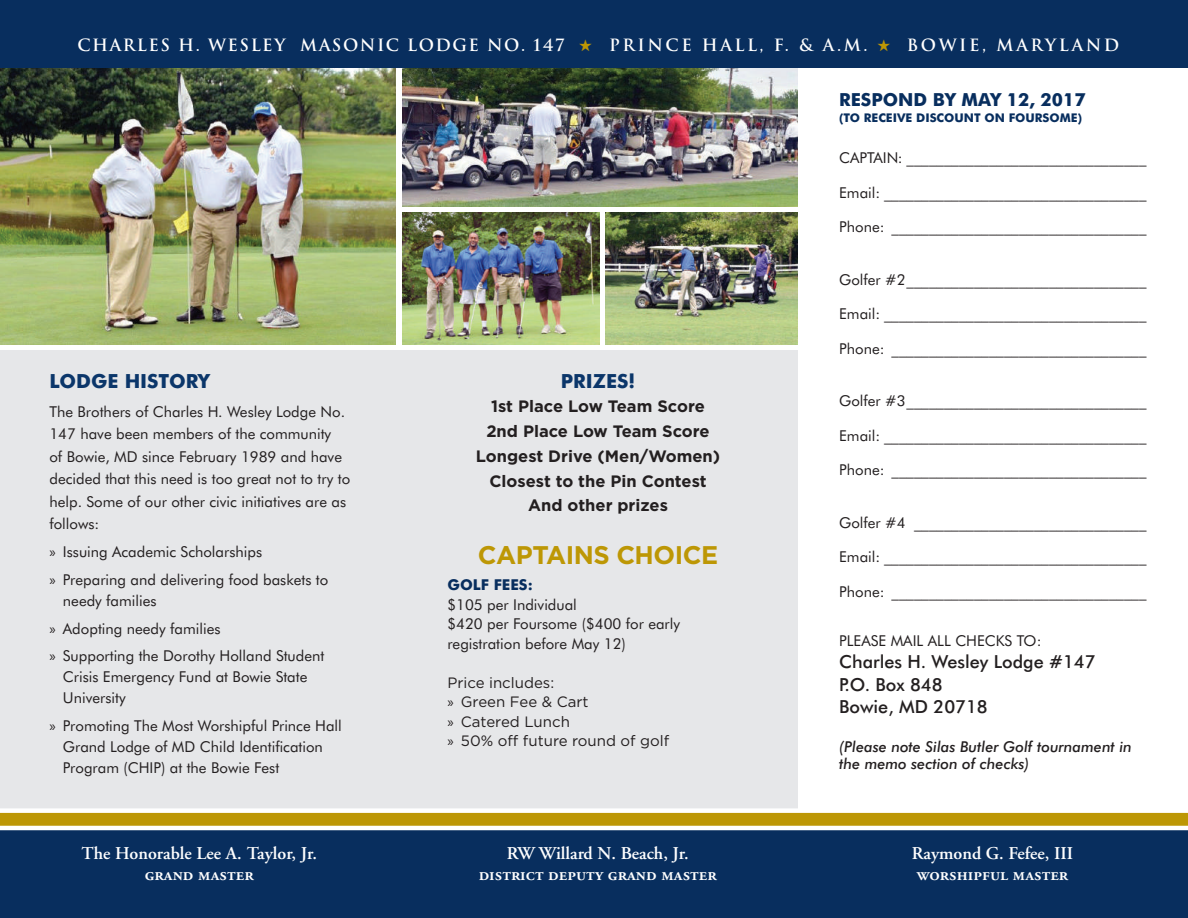
<style>
.page{position:relative;width:1188px;height:918px;background:#fff}
.page>*{position:absolute;margin:0;border:0;box-sizing:border-box;transform-origin:0 0}
.t1{font:700 25.5px "Gotham";letter-spacing:-.02em;color:#bd9705}
.t2{font:700 19.5px "Futura BT";color:#0b366a}
.t3{font:600 18px "Adobe Garamond";color:#fff}
.t4{font:18px "Adobe Garamond Semibold SC";color:#fff}
.t5{font:500 18px/22.5px "Futura BT";color:#231f20}
.t6{font:700 18px "Futura BT";color:#082e5e}
.t7{font:700 16.5px/24.8px "Gotham";color:#231f20;text-align:center}
.t8{font:700 16.5px "Trajan";letter-spacing:.095em;color:#fff}
.t9{font:15px/22.5px "Futura BT";color:#231f20}
.t10{font:15px/19.5px "Gotham";color:#231f20}
.t11{font:italic 500 15px/16.5px "Futura BT";color:#231f20}
.t12{font:700 15px "Futura BT";color:#082e5e}
.t13{font:700 12px "Futura BT";color:#082e5e}
.s1{color:#bd9705}
.s2{font-family:"Myriad Pro"}
</style>
<div class="page">
<div style="left:0;top:350px;width:797px;height:568px;background:#e6e7e9"></div>
<img style="left:0;top:68px;width:395px;height:276px">
<img style="left:402px;top:68px;width:395px;height:138px">
<img style="left:402px;top:213px;width:198px;height:131px">
<img style="left:605px;top:213px;width:192px;height:131px">
<div style="left:0;top:829px;width:1188px;height:89px;background:#082e5e"></div>
<div style="left:0;top:0;width:1188px;height:68px;background:#082e5e"></div>
<svg style="left:0;top:808px;width:1188px;height:22px;background:#d8c16c"></svg>
<p class="t8" style="left:77px;top:35px;width:1043px">CHARLES H. WESLEY MASONIC LODGE NO. 147 <span class="s1">★</span> PRINCE HALL, F. &amp; A.M. <span class="s1">★</span> BOWIE, MARYLAND</p>
<h2 class="t2" style="left:49px;top:369px;width:162px">LODGE HISTORY</h2>
<p class="t9" style="left:49px;top:400px;width:302px">The Brothers of Charles H. Wesley Lodge No.<br>147 have been members of the community<br>of Bowie, MD since February 1989 and have decided that this need is too great not to try to help. Some of our other civic initiatives are as follows:</p>
<p class="t9" style="left:49px;top:538px;width:280px;line-height:27.8px"><span class="s2">»</span> Issuing Academic Scholarships<br><span class="s2">»</span> Preparing and delivering food baskets to</p>
<p class="t9" style="left:49px;top:587px;width:276px;line-height:27.8px;text-indent:14px">needy families<br><span class="s2">»</span> Adopting needy families<br><span class="s2">»</span> Supporting the Dorothy Holland Student</p>
<p class="t9" style="left:63px;top:666px;width:246px;line-height:21px">Crisis Emergency Fund at Bowie State<br>University</p>
<p class="t9" style="left:63px;top:715px;width:280px;line-height:21px;text-indent:-14px"><span class="s2">»</span> Promoting The Most Worshipful Prince Hall<br>Grand Lodge of MD Child Identification<br>Program (CHIP) at the Bowie Fest</p>
<p class="t3" style="left:82px;top:844px;width:237px">The Honorable Lee A. Taylor, Jr.</p>
<p class="t4" style="left:145px;top:865px;width:110px">grand master</p>
<h2 class="t2" style="left:561px;top:369px;width:76px">PRIZES!</h2>
<p class="t7" style="left:476px;top:394px;width:246px">1st Place Low Team Score<br>2nd Place Low Team Score<br>Longest Drive (Men/Women)<br>Closest to the Pin Contest<br>And other prizes</p>
<h1 class="t1" style="left:478px;top:540px;width:242px">CAPTAINS CHOICE</h1>
<p class="t12" style="left:447px;top:576px;width:87px">GOLF FEES:</p>
<p class="t9" style="left:447px;top:594px;width:234px;line-height:19.5px">$105 per Individual<br>$420 per Foursome ($400 for early registration before May 12)</p>
<p class="t10" style="left:447px;top:672px;width:223px">Price includes:<br><span class="s2">»</span> Green Fee &amp; Cart<br><span class="s2">»</span> Catered Lunch<br><span class="s2">»</span> 50% off future round of golf</p>
<p class="t3" style="left:507px;top:844px;width:183px">RW Willard N. Beach, Jr.</p>
<p class="t4" style="left:479px;top:865px;width:240px">district deputy grand master</p>
<p class="t6" style="left:839px;top:88px;width:248px">RESPOND BY MAY 12, 2017</p>
<p class="t13" style="left:839px;top:110px;width:244px">(TO RECEIVE DISCOUNT ON FOURSOME)</p>
<p class="t9" style="left:839px;top:147px;width:309px">CAPTAIN: ________________________________</p>
<p class="t9" style="left:839px;top:181px;width:309px">Email: ___________________________________</p>
<p class="t9" style="left:839px;top:216px;width:309px">Phone: __________________________________</p>
<p class="t9" style="left:839px;top:268px;width:309px">Golfer #2________________________________</p>
<p class="t9" style="left:839px;top:303px;width:309px">Email: ___________________________________</p>
<p class="t9" style="left:839px;top:337px;width:309px">Phone: __________________________________</p>
<p class="t9" style="left:839px;top:390px;width:309px">Golfer #3________________________________</p>
<p class="t9" style="left:839px;top:424px;width:309px">Email: ___________________________________</p>
<p class="t9" style="left:839px;top:459px;width:309px">Phone: __________________________________</p>
<p class="t9" style="left:839px;top:511px;width:309px">Golfer #4 _______________________________</p>
<p class="t9" style="left:839px;top:546px;width:309px">Email: ___________________________________</p>
<p class="t9" style="left:839px;top:580px;width:309px">Phone: __________________________________</p>
<p class="t9" style="left:839px;top:629px;width:204px">PLEASE MAIL ALL CHECKS TO:</p>
<p class="t5" style="left:839px;top:650px;width:258px">Charles H. Wesley Lodge #147<br>P.O. Box 848<br>Bowie, MD 20718</p>
<p class="t11" style="left:839px;top:738px;width:294px">(Please note Silas Butler Golf tournament in the memo section of checks)</p>
<p class="t3" style="left:912px;top:844px;width:163px">Raymond G. Fefee, III</p>
<p class="t4" style="left:917px;top:865px;width:153px">worshipful master</p>
</div>
